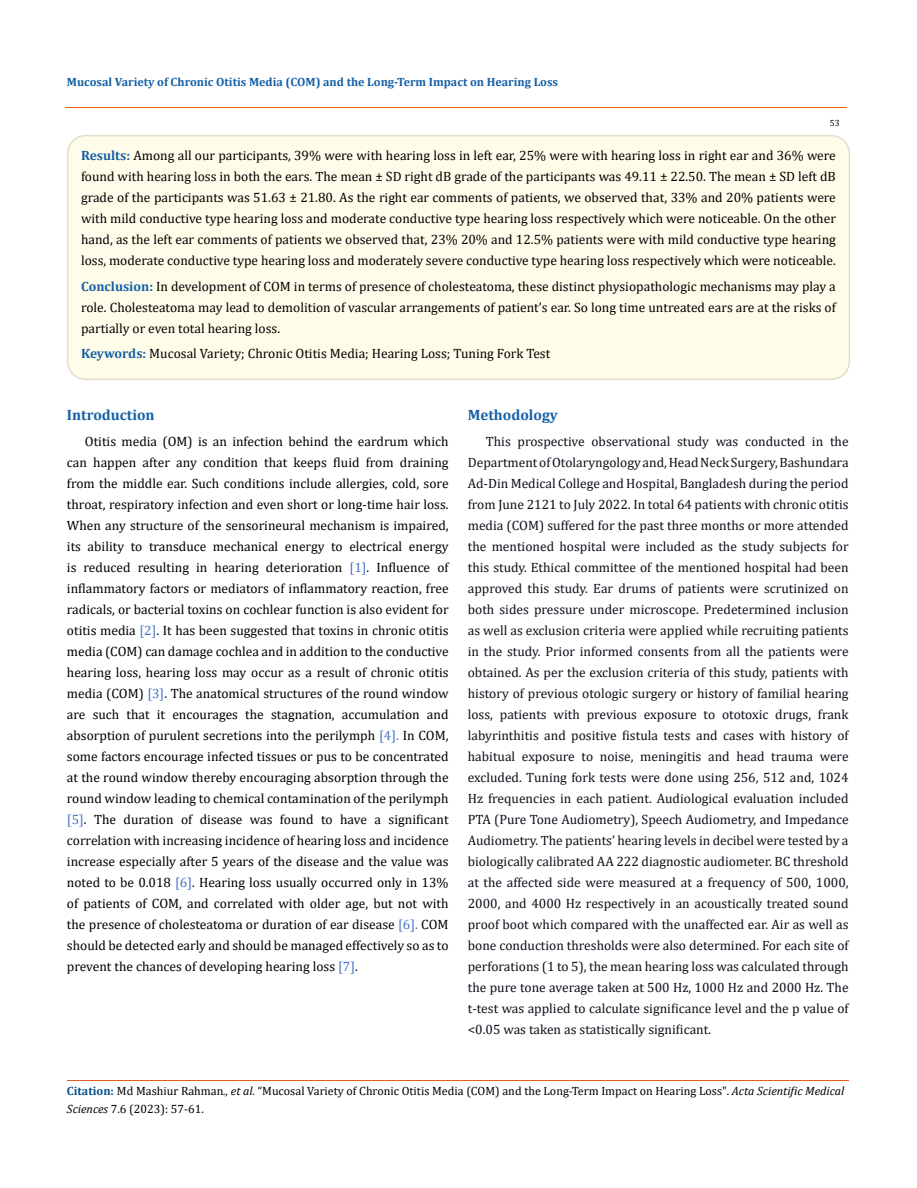
<style>
.page{position:relative;width:917px;height:1188px;background:#fff}
.page>*{position:absolute;margin:0;border:0;box-sizing:border-box;transform-origin:0 0}
.t1{font:700 15px "Cambria";color:#1560a6}
.t2{font:13.5px/21px "Cambria";color:#000;text-align:justify}
.t3{font:13.5px/21px "Cambria";color:#0e101a;text-align:justify}
.t4{font:12px/18px "Cambria";color:#000}
.t5{font:700 12px "Cambria";color:#1560a6}
.t6{font:9px "Cambria";color:#000}
.s1{font-weight:700;color:#1560a6}
.s2{color:#4472c4}
.s3{font-weight:700;color:#035089}
.s4{font-style:italic}
</style>
<div class="page">
<div style="left:68px;top:136px;width:781px;height:243px;background:#fffde9;border-radius:18px"></div>
<div style="left:67px;top:135px;width:783px;height:245px;border:2px solid #e0dfcd;border-radius:18px"></div>
<hr style="left:65px;top:108px;width:782px;height:1px;background:#e05d1a">
<hr style="left:67px;top:1080px;width:781px;height:1px;background:#e05d1a">
<p class="t5" style="left:67px;top:73px;width:492px">Mucosal Variety of Chronic Otitis Media (COM) and the Long-Term Impact on Hearing Loss</p>
<p class="t6" style="left:829px;top:118px;width:11px">53</p>
<p class="t2" style="left:81px;top:145px;width:756px"><span class="s1">Results:</span> Among all our participants, 39% were with hearing loss in left ear, 25% were with hearing loss in right ear and 36% were found with hearing loss in both the ears. The mean ± SD right dB grade of the participants was 49.11 ± 22.50. The mean ± SD left dB grade of the participants was 51.63 ± 21.80. As the right ear comments of patients, we observed that, 33% and 20% patients were with mild conductive type hearing loss and moderate conductive type hearing loss respectively which were noticeable. On the other hand, as the left ear comments of patients we observed that, 23% 20% and 12.5% patients were with mild conductive type hearing loss, moderate conductive type hearing loss and moderately severe conductive type hearing loss respectively which were noticeable.</p>
<p class="t2" style="left:81px;top:276px;width:756px"><span class="s1">Conclusion:</span> In development of COM in terms of presence of cholesteatoma, these distinct physiopathologic mechanisms may play a role. Cholesteatoma may lead to demolition of vascular arrangements of patient’s ear. So long time untreated ears are at the risks of partially or even total hearing loss.</p>
<p class="t2" style="left:81px;top:343px;width:471px"><span class="s1">Keywords:</span> Mucosal Variety; Chronic Otitis Media; Hearing Loss; Tuning Fork Test</p>
<p class="t1" style="left:67px;top:405px;width:89px">Introduction</p>
<p class="t2" style="left:67px;top:431px;width:383px;text-indent:18px">Otitis media (OM) is an infection behind the eardrum which can happen after any condition that keeps fluid from draining from the middle ear. Such conditions include allergies, cold, sore throat, respiratory infection and even short or long-time hair loss.<br>When any structure of the sensorineural mechanism is impaired, its ability to transduce mechanical energy to electrical energy is reduced resulting in hearing deterioration <span class="s2">[1]</span>. Influence of inflammatory factors or mediators of inflammatory reaction, free radicals, or bacterial toxins on cochlear function is also evident for otitis media <span class="s2">[2]</span>. It has been suggested that toxins in chronic otitis media (COM) can damage cochlea and in addition to the conductive hearing loss, hearing loss may occur as a result of chronic otitis media (COM) <span class="s2">[3]</span>. The anatomical structures of the round window are such that it encourages the stagnation, accumulation and absorption of purulent secretions into the perilymph <span class="s2">[4].</span> In COM, some factors encourage infected tissues or pus to be concentrated at the round window thereby encouraging absorption through the round window leading to chemical contamination of the perilymph <span class="s2">[5]</span>. The duration of disease was found to have a significant correlation with increasing incidence of hearing loss and incidence increase especially after 5 years of the disease and the value was noted to be 0.018 <span class="s2">[6]</span>. Hearing loss usually occurred only in 13% of patients of COM, and correlated with older age, but not with the presence of cholesteatoma or duration of ear disease <span class="s2">[6].</span> COM should be detected early and should be managed effectively so as to prevent the chances of developing hearing loss <span class="s2">[7]</span>.</p>
<p class="t1" style="left:468px;top:405px;width:92px">Methodology</p>
<p class="t3" style="left:468px;top:431px;width:382px;text-indent:18px">This prospective observational study was conducted in the Department of Otolaryngology and, Head Neck Surgery, Bashundara Ad-Din Medical College and Hospital, Bangladesh during the period from June 2121 to July 2022. In total 64 patients with chronic otitis media (COM) suffered for the past three months or more attended the mentioned hospital were included as the study subjects for this study. Ethical committee of the mentioned hospital had been approved this study. Ear drums of patients were scrutinized on both sides pressure under microscope. Predetermined inclusion as well as exclusion criteria were applied while recruiting patients in the study. Prior informed consents from all the patients were obtained. As per the exclusion criteria of this study, patients with history of previous otologic surgery or history of familial hearing loss, patients with previous exposure to ototoxic drugs, frank labyrinthitis and positive fistula tests and cases with history of habitual exposure to noise, meningitis and head trauma were excluded. Tuning fork tests were done using 256, 512 and, 1024<br>Hz frequencies in each patient. Audiological evaluation included PTA (Pure Tone Audiometry), Speech Audiometry, and Impedance Audiometry. The patients’ hearing levels in decibel were tested by a biologically calibrated AA 222 diagnostic audiometer. BC threshold at the affected side were measured at a frequency of 500, 1000, 2000, and 4000 Hz respectively in an acoustically treated sound proof boot which compared with the unaffected ear. Air as well as bone conduction thresholds were also determined. For each site of perforations (1 to 5), the mean hearing loss was calculated through the pure tone average taken at 500 Hz, 1000 Hz and 2000 Hz. The t-test was applied to calculate significance level and the p value of &lt;0.05 was taken as statistically significant.</p>
<p class="t4" style="left:67px;top:1082px;width:779px"><span class="s3">Citation:</span> Md Mashiur Rahman<span class="s4">., et al.</span> “Mucosal Variety of Chronic Otitis Media (COM) and the Long-Term Impact on Hearing Loss". <span class="s4">Acta Scientific Medical<br>Sciences</span> 7.6 (2023): 57-61.</p>
</div>
